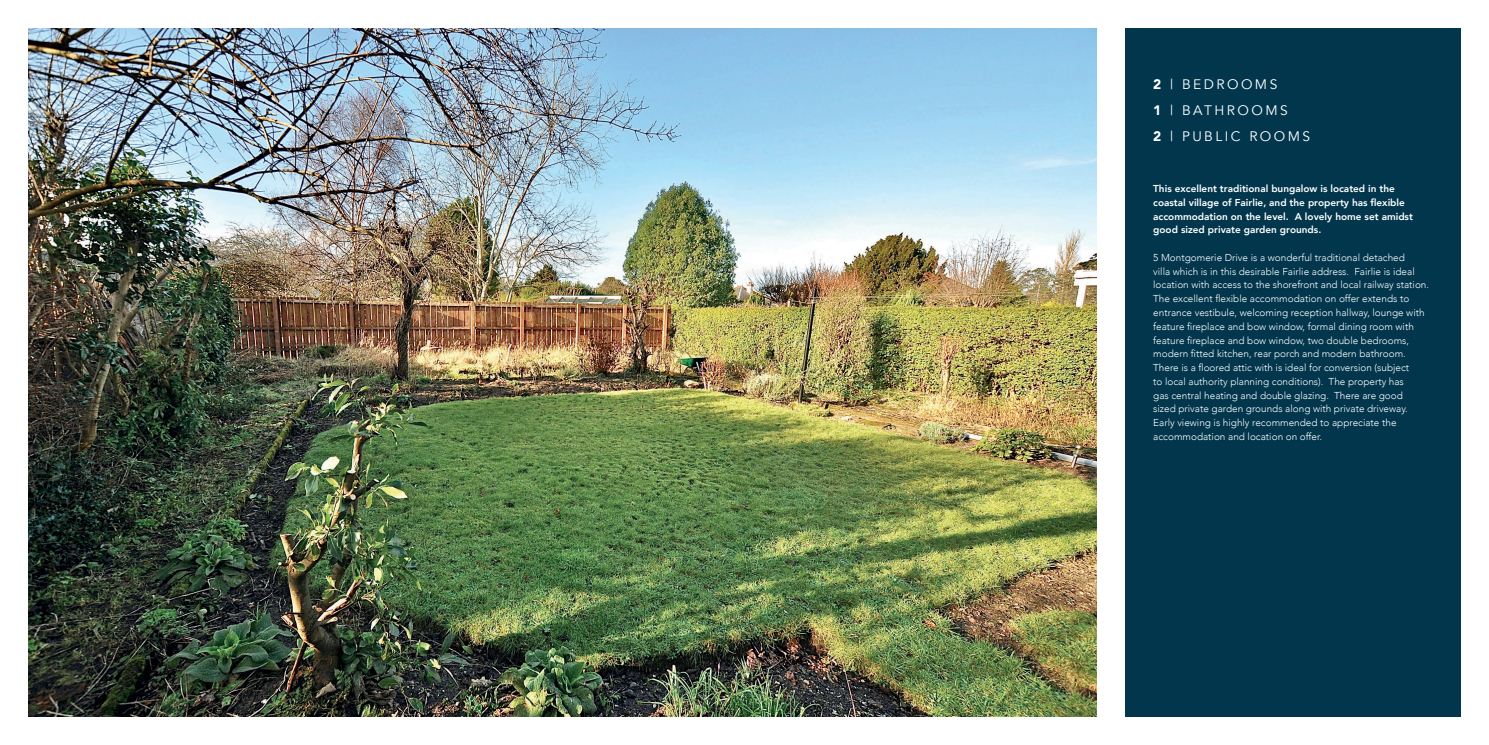
<style>
.page{position:relative;width:1489px;height:745px;background:#fff}
.page>*{position:absolute;margin:0;border:0;box-sizing:border-box;transform-origin:0 0}
.t1{font:13.75px "Avenir";letter-spacing:.18em;color:#fff}
.t2{font:300 10px/13.8px "Avenir";color:#fff}
.t3{font:800 10px/13.8px "Avenir";color:#fff}
.s1{font-weight:900}
</style>
<div class="page">
<div style="left:28px;top:28px;width:1432px;height:688px;background:#01364d"></div>
<div style="left:1096px;top:0;width:28px;height:744px;background:#fff"></div>
<img style="left:28px;top:28px;width:1068px;height:688px">
<p class="t1" style="left:1153px;top:75px;width:126px"><span class="s1">2</span> | BEDROOMS</p>
<p class="t1" style="left:1153px;top:102px;width:136px"><span class="s1">1</span> | BATHROOMS</p>
<p class="t1" style="left:1153px;top:128px;width:158px"><span class="s1">2</span> | PUBLIC ROOMS</p>
<p class="t3" style="left:1153px;top:182px;width:261px">This excellent traditional bungalow is located in the coastal village of Fairlie, and the property has flexible accommodation on the level. A lovely home set amidst good sized private garden grounds.</p>
<p class="t2" style="left:1153px;top:250px;width:277px">5 Montgomerie Drive is a wonderful traditional detached<br>villa which is in this desirable Fairlie address. Fairlie is ideal location with access to the shorefront and local railway station.<br>The excellent flexible accommodation on offer extends to entrance vestibule, welcoming reception hallway, lounge with feature fireplace and bow window, formal dining room with feature fireplace and bow window, two double bedrooms, modern fitted kitchen, rear porch and modern bathroom.<br>There is a floored attic with is ideal for conversion (subject<br>to local authority planning conditions). The property has<br>gas central heating and double glazing. There are good<br>sized private garden grounds along with private driveway.<br>Early viewing is highly recommended to appreciate the accommodation and location on offer.</p>
</div>
